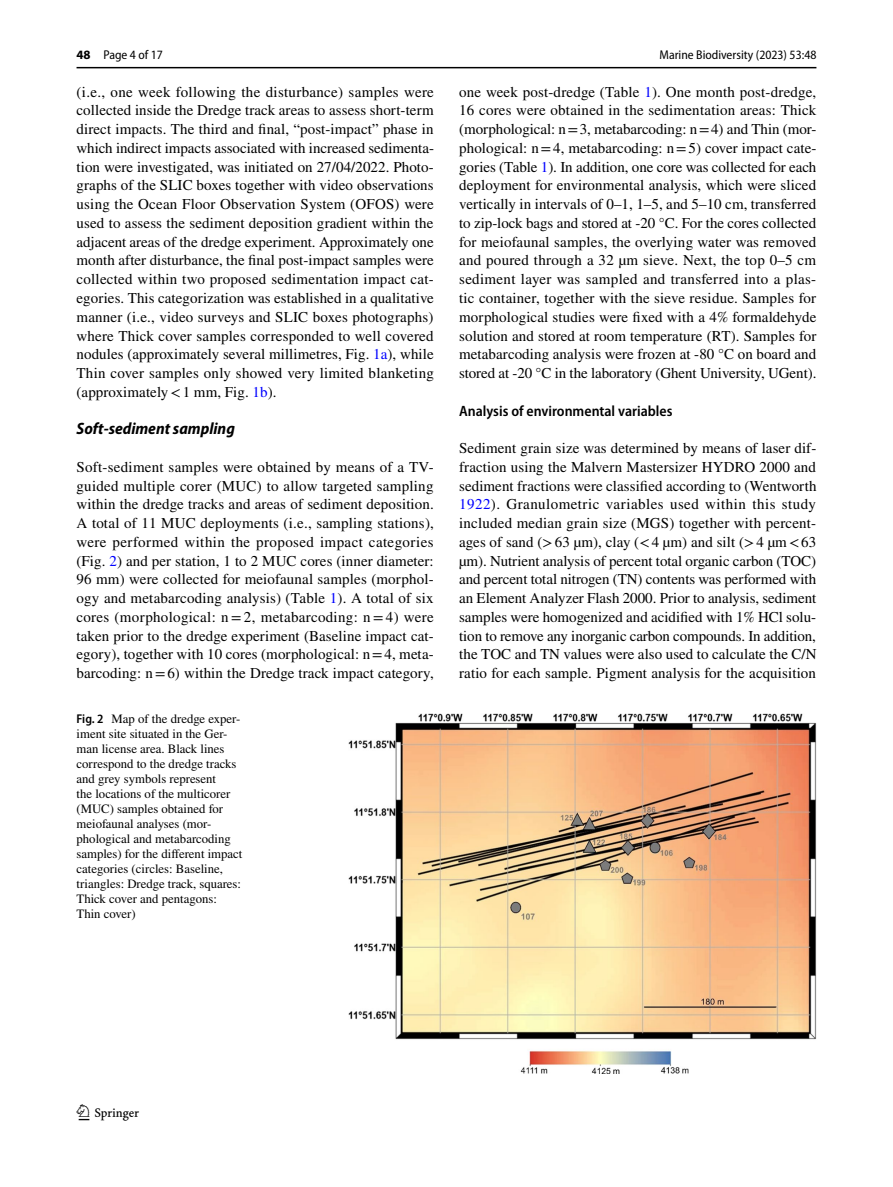
<style>
.page{position:relative;width:893px;height:1187px;background:#fff}
.page>*{position:absolute;margin:0;border:0;box-sizing:border-box;transform-origin:0 0}
.t1{font:22.5px "Springnew Regular 2";color:#000}
.t2{font:italic 700 semi-condensed 16.5px "Myriad Pro";color:#000}
.t3{font:15px/18.8px "STIX";letter-spacing:.005em;color:#000;text-align:justify}
.t4{font:600 semi-condensed 15px "Myriad Pro";color:#000}
.t5{font:12.75px/15px "STIX";color:#000}
.t6{font:semi-condensed 12.75px "Myriad Pro";color:#000}
.s1{font-weight:700;font-stretch:normal}
.s2{color:#00f}
.s3{font-family:"Myriad Pro";font-weight:600;font-stretch:semi-condensed}
</style>
<div class="page">
<hr style="left:77px;top:67px;width:739px;height:1px;background:#000">
<img style="left:349px;top:713px;width:467px;height:360px">
<p class="t6" style="left:77px;top:48px;width:88px"><span class="s1">48</span> Page 4 of 17</p>
<p class="t3" style="left:77px;top:83px;width:359px">(i.e., one week following the disturbance) samples were collected inside the Dredge track areas to assess short-term direct impacts. The third and final, “post-impact” phase in which indirect impacts associated with increased sedimenta&shy;tion were investigated, was initiated on 27/04/2022. Photo&shy;graphs of the SLIC boxes together with video observations using the Ocean Floor Observation System (OFOS) were used to assess the sediment deposition gradient within the adjacent areas of the dredge experiment. Approximately one month after disturbance, the final post-impact samples were collected within two proposed sedimentation impact cat&shy;egories. This categorization was established in a qualitative manner (i.e., video surveys and SLIC boxes photographs) where Thick cover samples corresponded to well covered nodules (approximately several millimetres, Fig. <span class="s2">1a</span>), while Thin cover samples only showed very limited blanketing (approximately&lt;1 mm, Fig. <span class="s2">1b</span>).</p>
<p class="t2" style="left:77px;top:418px;width:160px">Soft‑sediment sampling</p>
<p class="t3" style="left:77px;top:458px;width:359px">Soft-sediment samples were obtained by means of a TV&shy;guided multiple corer (MUC) to allow targeted sampling within the dredge tracks and areas of sediment deposition.<br>A total of 11 MUC deployments (i.e., sampling stations), were performed within the proposed impact categories (Fig. <span class="s2">2</span>) and per station, 1 to 2 MUC cores (inner diameter:<br>96 mm) were collected for meiofaunal samples (morphol&shy;ogy and metabarcoding analysis) (Table <span class="s2">1</span>). A total of six cores (morphological: n=2, metabarcoding: n=4) were taken prior to the dredge experiment (Baseline impact cat&shy;egory), together with 10 cores (morphological: n=4, meta&shy;barcoding: n=6) within the Dredge track impact category,</p>
<p class="t5" style="left:77px;top:712px;width:167px"><span class="s3">Fig. 2</span> Map of the dredge exper&shy;iment site situated in the Ger&shy;man license area. Black lines correspond to the dredge tracks and grey symbols represent<br>the locations of the multicorer (MUC) samples obtained for meiofaunal analyses (mor&shy;phological and metabarcoding samples) for the different impact categories (circles: Baseline, triangles: Dredge track, squares:<br>Thick cover and pentagons:<br>Thin cover)</p>
<p class="t6" style="left:659px;top:48px;width:158px">Marine Biodiversity (2023) 53:48</p>
<p class="t3" style="left:459px;top:83px;width:359px">one week post-dredge (Table <span class="s2">1</span>). One month post-dredge, 16 cores were obtained in the sedimentation areas: Thick (morphological: n=3, metabarcoding: n=4) and Thin (mor&shy;phological: n=4, metabarcoding: n=5) cover impact cate&shy;gories (Table <span class="s2">1</span>). In addition, one core was collected for each deployment for environmental analysis, which were sliced vertically in intervals of 0–1, 1–5, and 5–10 cm, transferred to zip-lock bags and stored at -20 °C. For the cores collected for meiofaunal samples, the overlying water was removed and poured through a 32 µm sieve. Next, the top 0–5 cm sediment layer was sampled and transferred into a plas&shy;tic container, together with the sieve residue. Samples for morphological studies were fixed with a 4% formaldehyde solution and stored at room temperature (RT). Samples for metabarcoding analysis were frozen at -80 °C on board and stored at -20 °C in the laboratory (Ghent University, UGent).</p>
<p class="t4" style="left:459px;top:402px;width:215px">Analysis of environmental variables</p>
<p class="t3" style="left:459px;top:439px;width:359px">Sediment grain size was determined by means of laser dif&shy;fraction using the Malvern Mastersizer HYDRO 2000 and sediment fractions were classified according to (Wentworth <span class="s2">1922</span>). Granulometric variables used within this study included median grain size (MGS) together with percent&shy;ages of sand (&gt;63 µm), clay (&lt;4 µm) and silt (&gt;4 µm&lt;63 µm). Nutrient analysis of percent total organic carbon (TOC) and percent total nitrogen (TN) contents was performed with an Element Analyzer Flash 2000. Prior to analysis, sediment samples were homogenized and acidified with 1% HCl solu&shy;tion to remove any inorganic carbon compounds. In addition, the TOC and TN values were also used to calculate the C/N ratio for each sample. Pigment analysis for the acquisition</p>
<h1 class="t1" style="left:79px;top:1104px;width:62px">1 3</h1>
</div>
